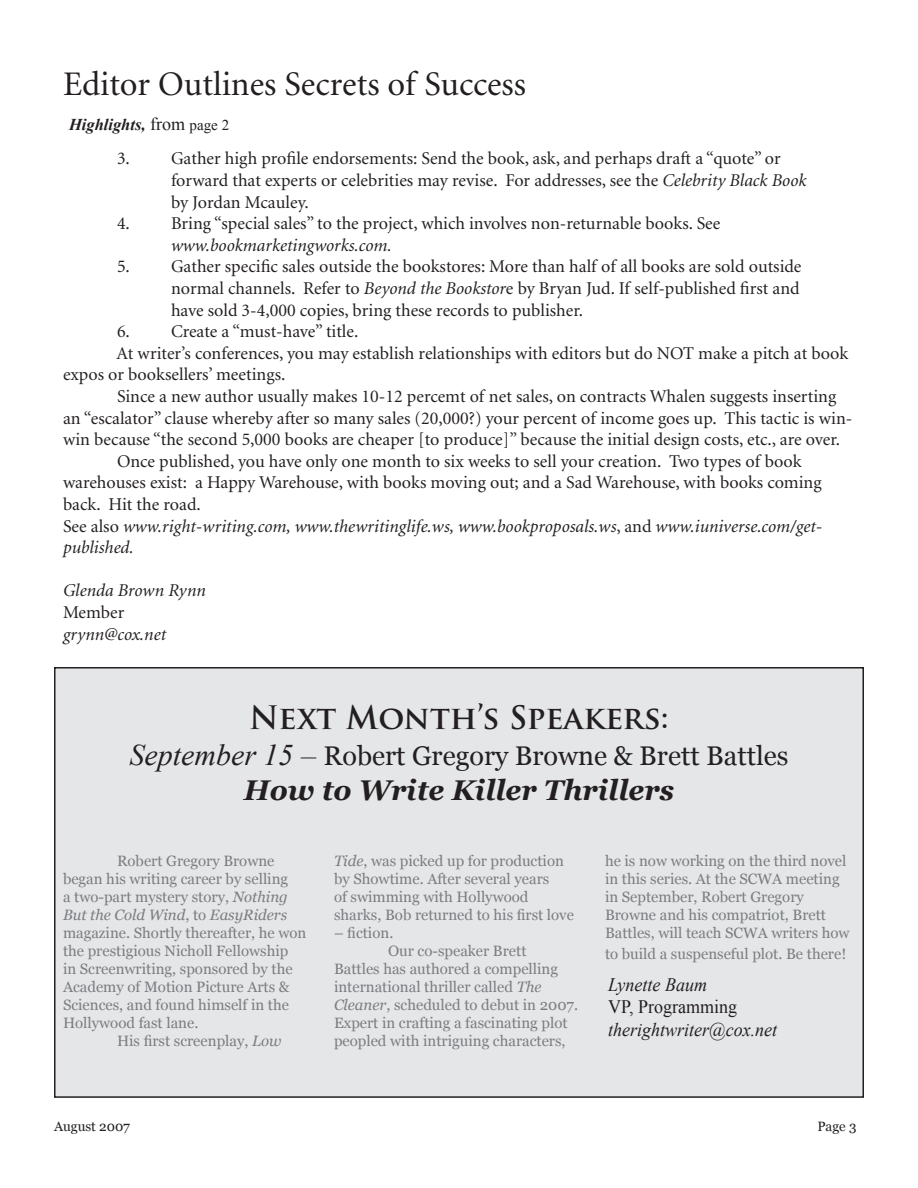
<style>
.page{position:relative;width:918px;height:1188px;background:#fff}
.page>*{position:absolute;margin:0;border:0;box-sizing:border-box;transform-origin:0 0}
.t1{font:34.5px "Minion";color:#231f20}
.t2{font:700 31.5px "Trajan Pro";letter-spacing:-.005em;color:#231f20}
.t3{font:italic 700 28.5px "Georgia";color:#231f20}
.t4{font:27px "Georgia";color:#231f20}
.t5{font:italic 19.05px "Times New Roman";color:#231f20;scale:.95 1}
.t6{font:19.05px "Times New Roman";color:#231f20;scale:.95 1}
.t7{font:18px/21.6px "Minion";color:#231f20}
.t8{font:italic 18px "Minion";color:#231f20}
.t9{font:italic 700 16.5px "Times New Roman";color:#231f20}
.t10{font:15px/18px "Georgia";color:#7a7e81}
.t11{font:italic 15px "Georgia";color:#7a7e81}
.t12{font:13.5px "Georgia";color:#231f20}
.s1{font-weight:400;font-style:normal;font-size:18px}
.s2{font-weight:400;font-style:normal;font-size:15px}
.s3{font-style:italic}
.s4{font-style:normal}
.s5{font-family:"Times New Roman";font-style:italic;font-size:30px}
</style>
<div class="page">
<div style="left:55px;top:668px;width:808px;height:429px;background:#e5e6e8"></div>
<div style="left:54px;top:667px;width:810px;height:431px;border:2px solid #231f20"></div>
<h1 class="t1" style="left:63px;top:67px;width:465px">Editor Outlines Secrets of Success</h1>
<p class="t9" style="left:69px;top:113px;width:162px">Highlights, <span class="s1">from</span> <span class="s2">page 2</span></p>
<p class="t7" style="left:171px;top:149px;width:637px;text-indent:-54px">3. Gather high profile endorsements: Send the book, ask, and perhaps draft a “quote” or forward that experts or celebrities may revise. For addresses, see the <span class="s3">Celebrity Black Book </span>by Jordan Mcauley.</p>
<p class="t7" style="left:117px;top:213px;width:605px">4. Bring “special sales” to the project, which involves non-returnable books. See</p>
<p class="t8" style="left:171px;top:236px;width:222px">www.bookmarketingworks.com.</p>
<p class="t7" style="left:171px;top:257px;width:632px;text-align:justify;text-indent:-54px">5. Gather specific sales outside the bookstores: More than half of all books are sold outside normal channels. Refer to <span class="s3">Beyond the Bookstor</span>e by Bryan Jud. If self-published first and have sold 3-4,000 copies, bring these records to publisher.</p>
<p class="t7" style="left:117px;top:321px;width:243px">6. Create a “must-have” title.</p>
<p class="t7" style="left:117px;top:343px;width:733px">At writer’s conferences, you may establish relationships with editors but do NOT make a pitch at book</p>
<p class="t7" style="left:63px;top:365px;width:224px">expos or booksellers’ meetings.</p>
<p class="t7" style="left:117px;top:386px;width:721px">Since a new author usually makes 10-12 percemt of net sales, on contracts Whalen suggests inserting</p>
<p class="t7" style="left:63px;top:408px;width:791px">an “escalator” clause whereby after so many sales (20,000?) your percent of income goes up. This tactic is win-</p>
<p class="t7" style="left:63px;top:429px;width:779px">win because “the second 5,000 books are cheaper [to produce]” because the initial design costs, etc., are over.</p>
<p class="t7" style="left:117px;top:451px;width:686px">Once published, you have only one month to six weeks to sell your creation. Two types of book</p>
<p class="t7" style="left:63px;top:473px;width:760px">warehouses exist: a Happy Warehouse, with books moving out; and a Sad Warehouse, with books coming</p>
<p class="t7" style="left:63px;top:494px;width:139px">back. Hit the road.</p>
<p class="t8" style="left:63px;top:517px;width:761px"><span class="s4">See also</span> www.right-writing.com, www.thewritinglife.ws, www.bookproposals.ws<span class="s4">, and</span> www.iuniverse.com/get-</p>
<p class="t8" style="left:63px;top:539px;width:72px">published.</p>
<p class="t8" style="left:63px;top:582px;width:144px">Glenda Brown Rynn</p>
<p class="t7" style="left:63px;top:602px;width:63px">Member</p>
<p class="t8" style="left:63px;top:625px;width:105px">grynn@cox.net</p>
<h2 class="t2" style="left:249px;top:698px;width:421px">Next Month’s Speakers:</h2>
<h3 class="t4" style="left:129px;top:741px;width:661px"><span class="s5">September 15 –</span> Robert Gregory Browne &amp; Brett Battles</h3>
<h3 class="t3" style="left:244px;top:773px;width:432px">How to Write Killer Thrillers</h3>
<p class="t10" style="left:117px;top:852px;width:159px">Robert Gregory Browne</p>
<p class="t10" style="left:63px;top:870px;width:227px">began his writing career by selling</p>
<p class="t10" style="left:63px;top:888px;width:226px">a two-part mystery story, <span class="s3">Nothing</span></p>
<p class="t11" style="left:63px;top:906px;width:226px">But the Cold Wind<span class="s4">, to</span> EasyRiders</p>
<p class="t10" style="left:63px;top:924px;width:245px">magazine. Shortly thereafter, he won</p>
<p class="t10" style="left:63px;top:942px;width:227px">the prestigious Nicholl Fellowship</p>
<p class="t10" style="left:63px;top:960px;width:231px">in Screenwriting, sponsored by the</p>
<p class="t10" style="left:63px;top:978px;width:228px">Academy of Motion Picture Arts &amp;</p>
<p class="t10" style="left:63px;top:996px;width:228px">Sciences, and found himself in the</p>
<p class="t10" style="left:63px;top:1014px;width:137px">Hollywood fast lane.</p>
<p class="t10" style="left:117px;top:1032px;width:166px">His first screenplay, <span class="s3">Low</span></p>
<p class="t10" style="left:334px;top:852px;width:242px"><span class="s3">Tide</span>, was picked up for production by Showtime. After several years<br>of swimming with Hollywood sharks, Bob returned to his first love</p>
<p class="t10" style="left:334px;top:924px;width:61px">– fiction.</p>
<p class="t10" style="left:388px;top:942px;width:140px">Our co-speaker Brett</p>
<p class="t10" style="left:334px;top:960px;width:226px">Battles has authored a compelling</p>
<p class="t10" style="left:334px;top:978px;width:209px">international thriller called <span class="s3">The</span></p>
<p class="t10" style="left:334px;top:996px;width:246px"><span class="s3">Cleaner</span>, scheduled to debut in 2007.</p>
<p class="t10" style="left:334px;top:1014px;width:235px">Expert in crafting a fascinating plot</p>
<p class="t10" style="left:334px;top:1032px;width:233px">peopled with intriguing characters,</p>
<p class="t10" style="left:605px;top:852px;width:246px">he is now working on the third novel in this series. At the SCWA meeting in September, Robert Gregory Browne and his compatriot, Brett Battles, will teach SCWA writers how</p>
<p class="t10" style="left:605px;top:946px;width:243px">to build a suspenseful plot. Be there!</p>
<p class="t5" style="left:608px;top:971px;width:106px">Lynette Baum</p>
<p class="t6" style="left:608px;top:994px;width:137px">VP, Programming</p>
<p class="t5" style="left:608px;top:1017px;width:179px">therightwriter@cox.net</p>
<p class="t12" style="left:54px;top:1119px;width:78px">August 2007</p>
<p class="t12" style="left:817px;top:1118px;width:41px">Page 3</p>
</div>
